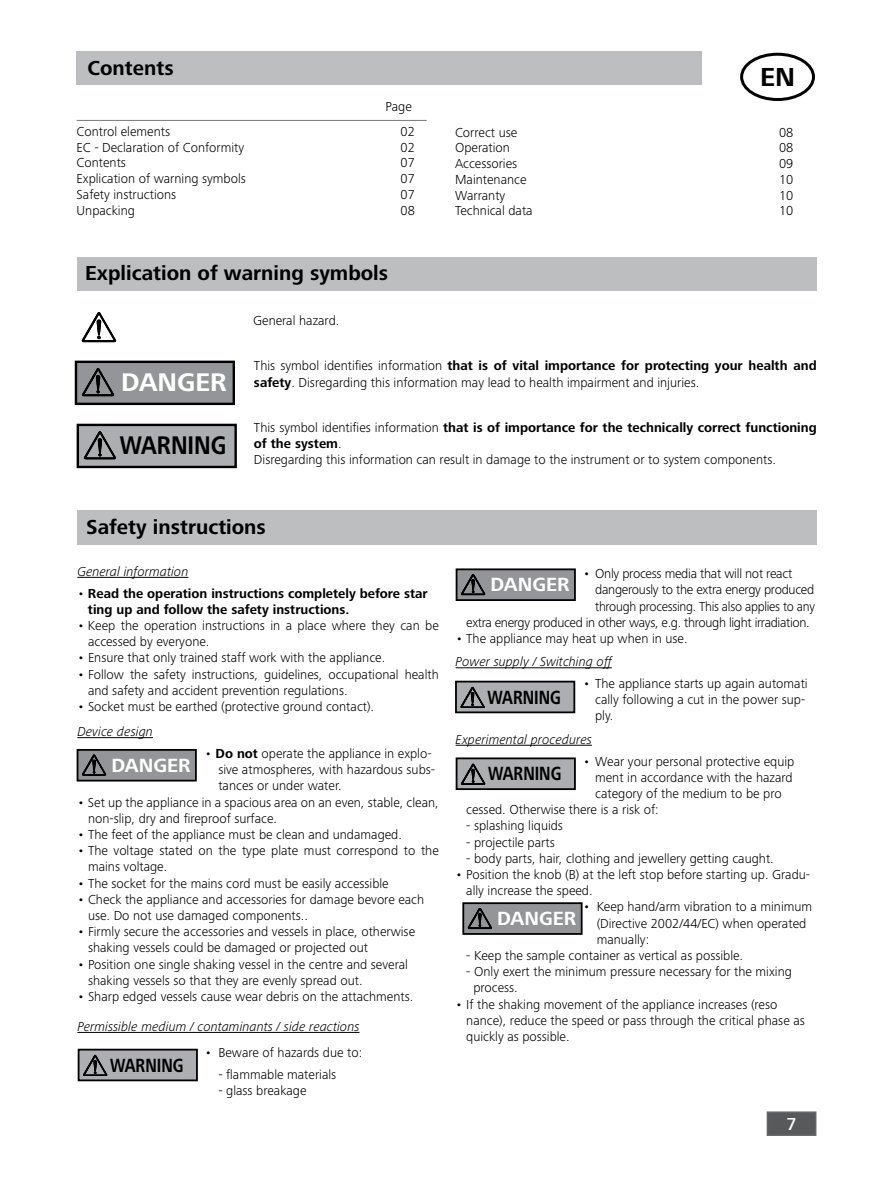
<style>
.page{position:relative;width:893px;height:1187px;background:#fff}
.page>*{position:absolute;margin:0;border:0;box-sizing:border-box;transform-origin:0 0}
.t1{font:700 27px "Frutiger Next IKA";color:#000}
.t2{font:700 26.4px "Frutiger Next IKA";color:#000;scale:.85 1}
.t3{font:700 26.4px "Frutiger Next IKA";color:#fff}
.t4{font:700 21px "Frutiger Next IKA";color:#000}
.t5{font:700 19.8px "Frutiger Next IKA";color:#000;scale:.78 1}
.t6{font:700 19.8px "Frutiger Next IKA";color:#fff}
.t7{font:500 18px "Frutiger Next IKA";color:#fff}
.t8{font:300 13.5px/16.2px "Frutiger Next IKA";color:#000}
.t9{font:italic 300 13.5px "Frutiger Next IKA";color:#000}
.t10{font:300 13.5px "Frutiger Next IKA";letter-spacing:-.02em;color:#000}
.t11{font:700 13.5px/16.2px "Frutiger Next IKA";color:#000}
.t12{font:300 13.5px "Frutiger Next IKA";letter-spacing:-.025em;color:#000}
.s1{font-weight:700}
.s2{font-weight:300}
</style>
<div class="page">
<div style="left:767px;top:1111px;width:49px;height:24px;background:#58595b;border:2px solid #666"></div>
<div style="left:740px;top:53px;width:75px;height:48px;border:3px solid #000;border-radius:50%"></div>
<div style="left:77px;top:52px;width:625px;height:33px;background:#bcbec0"></div>
<hr style="left:77px;top:120px;width:350px;height:1px;background:#7a7a7a">
<div style="left:77px;top:257px;width:740px;height:33px;background:#bcbec0"></div>
<div style="left:75px;top:360px;width:160px;height:45px;background:#939598;border:2px solid #000"></div>
<svg style="left:82px;top:368px;width:32px;height:28px"></svg>
<div style="left:77px;top:423px;width:160px;height:45px;background:#acaeb1;border:2px solid #000"></div>
<svg style="left:84px;top:431px;width:32px;height:28px"></svg>
<svg style="left:82px;top:312px;width:34px;height:30px"></svg>
<div style="left:77px;top:510px;width:740px;height:34px;background:#bcbec0"></div>
<hr style="left:77px;top:577px;width:111px;height:1px;background:#000">
<hr style="left:77px;top:737px;width:76px;height:1px;background:#000">
<hr style="left:77px;top:1031px;width:282px;height:1px;background:#000">
<hr style="left:456px;top:667px;width:156px;height:1px;background:#000">
<hr style="left:456px;top:744px;width:136px;height:1px;background:#000">
<div style="left:77px;top:749px;width:120px;height:32px;background:#939598;border:2px solid #000"></div>
<svg style="left:82px;top:754px;width:24px;height:22px"></svg>
<div style="left:78px;top:1048px;width:120px;height:33px;background:#acaeb1;border:2px solid #000"></div>
<svg style="left:83px;top:1054px;width:24px;height:22px"></svg>
<div style="left:456px;top:568px;width:120px;height:33px;background:#939598;border:2px solid #000"></div>
<svg style="left:461px;top:574px;width:24px;height:21px"></svg>
<div style="left:455px;top:680px;width:120px;height:33px;background:#acaeb1;border:2px solid #000"></div>
<svg style="left:456px;top:687px;width:29px;height:21px"></svg>
<div style="left:456px;top:757px;width:120px;height:33px;background:#acaeb1;border:2px solid #000"></div>
<svg style="left:461px;top:763px;width:24px;height:22px"></svg>
<div style="left:462px;top:902px;width:121px;height:32px;background:#939598;border:2px solid #000"></div>
<svg style="left:468px;top:908px;width:24px;height:21px"></svg>
<h3 class="t4" style="left:88px;top:56px;width:88px">Contents</h3>
<p class="t8" style="left:386px;top:99px;width:28px">Page</p>
<p class="t8" style="left:77px;top:123px;width:95px">Control elements</p>
<p class="t8" style="left:401px;top:123px;width:16px">02</p>
<p class="t8" style="left:77px;top:139px;width:169px">EC - Declaration of Conformity</p>
<p class="t8" style="left:401px;top:139px;width:16px">02</p>
<p class="t8" style="left:77px;top:155px;width:51px">Contents</p>
<p class="t8" style="left:401px;top:155px;width:16px">07</p>
<p class="t8" style="left:77px;top:171px;width:171px">Explication of warning symbols</p>
<p class="t8" style="left:401px;top:171px;width:16px">07</p>
<p class="t8" style="left:77px;top:186px;width:101px">Safety instructions</p>
<p class="t8" style="left:401px;top:186px;width:16px">07</p>
<p class="t8" style="left:77px;top:202px;width:60px">Unpacking</p>
<p class="t8" style="left:401px;top:202px;width:16px">08</p>
<h3 class="t4" style="left:85px;top:261px;width:304px">Explication of warning symbols</h3>
<p class="t8" style="left:253px;top:312px;width:88px">General hazard.</p>
<h1 class="t1" style="left:760px;top:62px;width:37px">EN</h1>
<p class="t8" style="left:455px;top:124px;width:64px">Correct use</p>
<p class="t8" style="left:779px;top:124px;width:16px">08</p>
<p class="t8" style="left:455px;top:140px;width:56px">Operation</p>
<p class="t8" style="left:779px;top:140px;width:16px">08</p>
<p class="t8" style="left:455px;top:155px;width:64px">Accessories</p>
<p class="t8" style="left:779px;top:155px;width:16px">09</p>
<p class="t8" style="left:455px;top:171px;width:73px">Maintenance</p>
<p class="t8" style="left:779px;top:171px;width:16px">10</p>
<p class="t8" style="left:455px;top:187px;width:52px">Warranty</p>
<p class="t8" style="left:779px;top:187px;width:16px">10</p>
<p class="t8" style="left:455px;top:203px;width:79px">Technical data</p>
<p class="t8" style="left:779px;top:203px;width:16px">10</p>
<h2 class="t3" style="left:121px;top:367px;width:107px">DANGER</h2>
<h2 class="t2" style="left:120px;top:430px;width:127px">WARNING</h2>
<p class="t8" style="left:254px;top:358px;width:564px">This symbol identifies information <span class="s1">that is of vital importance for protecting your health and safety</span>. Disregarding this information may lead to health impairment and injuries.</p>
<p class="t8" style="left:254px;top:419px;width:564px">This symbol identifies information <span class="s1">that is of importance for the technically correct functioning of the system</span>.<br>Disregarding this information can result in damage to the instrument or to system components.</p>
<h3 class="t4" style="left:86px;top:514px;width:181px">Safety instructions</h3>
<p class="t9" style="left:77px;top:563px;width:113px">General information</p>
<p class="t11" style="left:88px;top:585px;width:341px;text-indent:-11px"><span class="s2">•</span> Read the operation instructions completely before star ting up and follow the safety instructions.</p>
<p class="t8" style="left:88px;top:617px;width:352px;text-indent:-11px">• Keep the operation instructions in a place where they can be accessed by everyone.</p>
<p class="t8" style="left:77px;top:649px;width:309px">• Ensure that only trained staff work with the appliance.</p>
<p class="t8" style="left:88px;top:666px;width:352px;text-indent:-11px">• Follow the safety instructions, guidelines, occupational health and safety and accident prevention regulations.</p>
<p class="t8" style="left:77px;top:698px;width:298px">• Socket must be earthed (protective ground contact).</p>
<p class="t9" style="left:77px;top:724px;width:77px">Device design</p>
<p class="t8" style="left:218px;top:745px;width:218px;text-indent:-14px">• <span class="s1">Do not</span> operate the appliance in explo&shy;sive atmospheres, with hazardous subs&shy;tances or under water.</p>
<p class="t8" style="left:88px;top:793px;width:352px;text-indent:-11px">• Set up the appliance in a spacious area on an even, stable, clean, non-slip, dry and fireproof surface.</p>
<p class="t8" style="left:77px;top:826px;width:326px">• The feet of the appliance must be clean and undamaged.</p>
<p class="t8" style="left:88px;top:842px;width:352px;text-indent:-11px">• The voltage stated on the type plate must correspond to the mains voltage.</p>
<p class="t8" style="left:77px;top:874px;width:313px">• The socket for the mains cord must be easily accessible</p>
<p class="t8" style="left:88px;top:891px;width:338px;text-indent:-11px">• Check the appliance and accessories for damage bevore each use. Do not use damaged components..</p>
<p class="t8" style="left:88px;top:923px;width:329px;text-indent:-11px">• Firmly secure the accessories and vessels in place, otherwise shaking vessels could be damaged or projected out</p>
<p class="t8" style="left:88px;top:955px;width:321px;text-indent:-11px">• Position one single shaking vessel in the centre and several shaking vessels so that they are evenly spread out.</p>
<p class="t8" style="left:77px;top:988px;width:337px">• Sharp edged vessels cause wear debris on the attachments.</p>
<p class="t9" style="left:77px;top:1018px;width:284px">Permissible medium / contaminants / side reactions</p>
<p class="t8" style="left:205px;top:1044px;width:159px">• Beware of hazards due to:</p>
<p class="t8" style="left:218px;top:1065px;width:119px">- flammable materials</p>
<p class="t8" style="left:218px;top:1081px;width:90px">- glass breakage</p>
<h3 class="t6" style="left:111px;top:753px;width:81px">DANGER</h3>
<h3 class="t5" style="left:110px;top:1053px;width:96px">WARNING</h3>
<p class="t10" style="left:583px;top:566px;width:211px">• Only process media that will not react</p>
<p class="t10" style="left:595px;top:582px;width:221px">dangerously to the extra energy produced</p>
<p class="t10" style="left:595px;top:598px;width:221px">through processing. This also applies to any</p>
<p class="t12" style="left:466px;top:614px;width:345px">extra energy produced in other ways, e.g. through light irradiation.</p>
<p class="t8" style="left:456px;top:630px;width:233px">• The appliance may heat up when in use.</p>
<p class="t9" style="left:456px;top:654px;width:158px">Power supply / Switching off</p>
<p class="t8" style="left:595px;top:675px;width:214px;text-indent:-12px">• The appliance starts up again automati cally following a cut in the power sup&shy;ply.</p>
<p class="t9" style="left:456px;top:731px;width:138px">Experimental procedures</p>
<p class="t8" style="left:583px;top:752px;width:213px">• Wear your personal protective equip</p>
<p class="t8" style="left:595px;top:769px;width:199px">ment in accordance with the hazard</p>
<p class="t8" style="left:595px;top:785px;width:188px">category of the medium to be pro</p>
<p class="t8" style="left:466px;top:801px;width:194px">cessed. Otherwise there is a risk of:</p>
<p class="t8" style="left:466px;top:817px;width:98px">- splashing liquids</p>
<p class="t8" style="left:466px;top:833px;width:90px">- projectile parts</p>
<p class="t8" style="left:466px;top:850px;width:309px">- body parts, hair, clothing and jewellery getting caught.</p>
<p class="t8" style="left:466px;top:866px;width:345px;text-indent:-11px">• Position the knob (B) at the left stop before starting up. Gradu&shy;ally increase the speed.</p>
<p class="t8" style="left:597px;top:898px;width:217px;text-indent:-14px">• Keep hand/arm vibration to a minimum (Directive 2002/44/EC) when operated manually:</p>
<p class="t8" style="left:466px;top:947px;width:278px">- Keep the sample container as vertical as possible.</p>
<p class="t8" style="left:473px;top:963px;width:320px;text-indent:-7px">- Only exert the minimum pressure necessary for the mixing process.</p>
<p class="t8" style="left:466px;top:995px;width:340px;text-indent:-11px">• If the shaking movement of the appliance increases (reso nance), reduce the speed or pass through the critical phase as quickly as possible.</p>
<h3 class="t6" style="left:490px;top:573px;width:81px">DANGER</h3>
<h3 class="t5" style="left:487px;top:685px;width:96px">WARNING</h3>
<h3 class="t5" style="left:488px;top:762px;width:96px">WARNING</h3>
<h3 class="t6" style="left:497px;top:907px;width:81px">DANGER</h3>
<h3 class="t7" style="left:786px;top:1113px;width:12px">7</h3>
</div>
